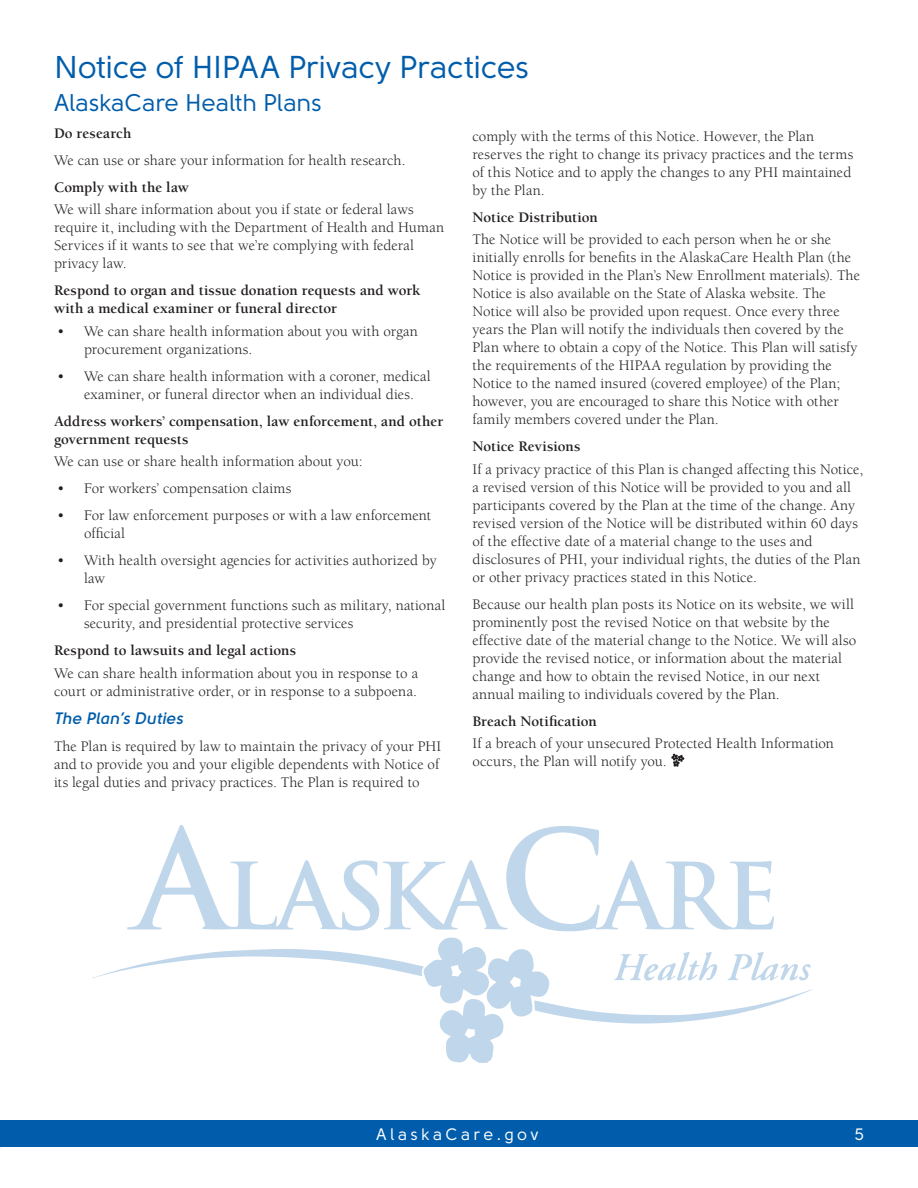
<style>
.page{position:relative;width:918px;height:1188px;background:#fff}
.page>*{position:absolute;margin:0;border:0;box-sizing:border-box;transform-origin:0 0}
.t1{font:31.5px "Solomon Sans Normal";letter-spacing:-.01em;color:#015dab}
.t2{font:24px "Solomon Sans Normal";letter-spacing:-.01em;color:#015dab}
.t3{font:16.5px "Solomon Sans Normal";letter-spacing:.2em;color:#fff}
.t4{font:16.5px "Solomon Sans Semi Bold Italic";color:#015dab}
.t5{font:15px/18px "Berkeley Std";letter-spacing:.005em;color:#231f20}
.t6{font:700 15px/18px "Berkeley Std";color:#231f20}
</style>
<div class="page">
<div style="left:0;top:1120px;width:918px;height:28px;background:#015dab"></div>
<svg style="left:671px;top:754px;width:14px;height:13px"></svg>
<svg style="left:127px;top:825px;width:647px;height:106px"></svg>
<svg style="left:92px;top:937px;width:721px;height:126px"></svg>
<h1 class="t1" style="left:54px;top:49px;width:476px">Notice of HIPAA Privacy Practices</h1>
<h2 class="t2" style="left:54px;top:89px;width:269px">AlaskaCare Health Plans</h2>
<p class="t6" style="left:54px;top:124px;width:79px">Do research</p>
<p class="t5" style="left:54px;top:151px;width:353px">We can use or share your information for health research.</p>
<p class="t6" style="left:54px;top:178px;width:137px">Comply with the law</p>
<p class="t5" style="left:54px;top:201px;width:392px">We will share information about you if state or federal laws require it, including with the Department of Health and Human Services if it wants to see that we’re complying with federal privacy law.</p>
<p class="t6" style="left:54px;top:282px;width:368px">Respond to organ and tissue donation requests and work with a medical examiner or funeral director</p>
<p class="t5" style="left:84px;top:322px;width:335px;text-indent:-27px">• We can share health information about you with organ procurement organizations.</p>
<p class="t5" style="left:84px;top:367px;width:348px;text-indent:-27px">• We can share health information with a coroner, medical examiner, or funeral director when an individual dies.</p>
<p class="t6" style="left:54px;top:412px;width:391px">Address workers’ compensation, law enforcement, and other government requests</p>
<p class="t5" style="left:54px;top:453px;width:310px">We can use or share health information about you:</p>
<p class="t5" style="left:57px;top:480px;width:236px">• For workers’ compensation claims</p>
<p class="t5" style="left:84px;top:507px;width:349px;text-indent:-27px">• For law enforcement purposes or with a law enforcement official</p>
<p class="t5" style="left:84px;top:552px;width:354px;text-indent:-27px">• With health oversight agencies for activities authorized by law</p>
<p class="t5" style="left:84px;top:597px;width:363px;text-indent:-27px">• For special government functions such as military, national security, and presidential protective services</p>
<p class="t6" style="left:54px;top:642px;width:244px">Respond to lawsuits and legal actions</p>
<p class="t5" style="left:54px;top:664px;width:366px">We can share health information about you in response to a court or administrative order, or in response to a subpoena.</p>
<p class="t4" style="left:54px;top:709px;width:130px">The Plan’s Duties</p>
<p class="t5" style="left:54px;top:738px;width:389px">The Plan is required by law to maintain the privacy of your PHI and to provide you and your eligible dependents with Notice of its legal duties and privacy practices. The Plan is required to</p>
<p class="t5" style="left:472px;top:127px;width:382px">comply with the terms of this Notice. However, the Plan reserves the right to change its privacy practices and the terms of this Notice and to apply the changes to any PHI maintained by the Plan.</p>
<p class="t6" style="left:472px;top:208px;width:127px">Notice Distribution</p>
<p class="t5" style="left:472px;top:231px;width:389px">The Notice will be provided to each person when he or she initially enrolls for benefits in the AlaskaCare Health Plan (the Notice is provided in the Plan’s New Enrollment materials). The Notice is also available on the State of Alaska website. The Notice will also be provided upon request. Once every three years the Plan will notify the individuals then covered by the Plan where to obtain a copy of the Notice. This Plan will satisfy the requirements of the HIPAA regulation by providing the Notice to the named insured (covered employee) of the Plan; however, you are encouraged to share this Notice with other family members covered under the Plan.</p>
<p class="t6" style="left:472px;top:438px;width:110px">Notice Revisions</p>
<p class="t5" style="left:472px;top:460px;width:392px">If a privacy practice of this Plan is changed affecting this Notice, a revised version of this Notice will be provided to you and all participants covered by the Plan at the time of the change. Any revised version of the Notice will be distributed within 60 days of the effective date of a material change to the uses and disclosures of PHI, your individual rights, the duties of the Plan or other privacy practices stated in this Notice.</p>
<p class="t5" style="left:472px;top:595px;width:385px">Because our health plan posts its Notice on its website, we will prominently post the revised Notice on that website by the effective date of the material change to the Notice. We will also provide the revised notice, or information about the material change and how to obtain the revised Notice, in our next annual mailing to individuals covered by the Plan.</p>
<p class="t6" style="left:472px;top:712px;width:126px">Breach Notification</p>
<p class="t5" style="left:472px;top:735px;width:363px">If a breach of your unsecured Protected Health Information occurs, the Plan will notify you.</p>
<p class="t3" style="left:376px;top:1125px;width:164px">AlaskaCare.gov</p>
<p class="t3" style="left:854px;top:1125px;width:11px">5</p>
</div>
